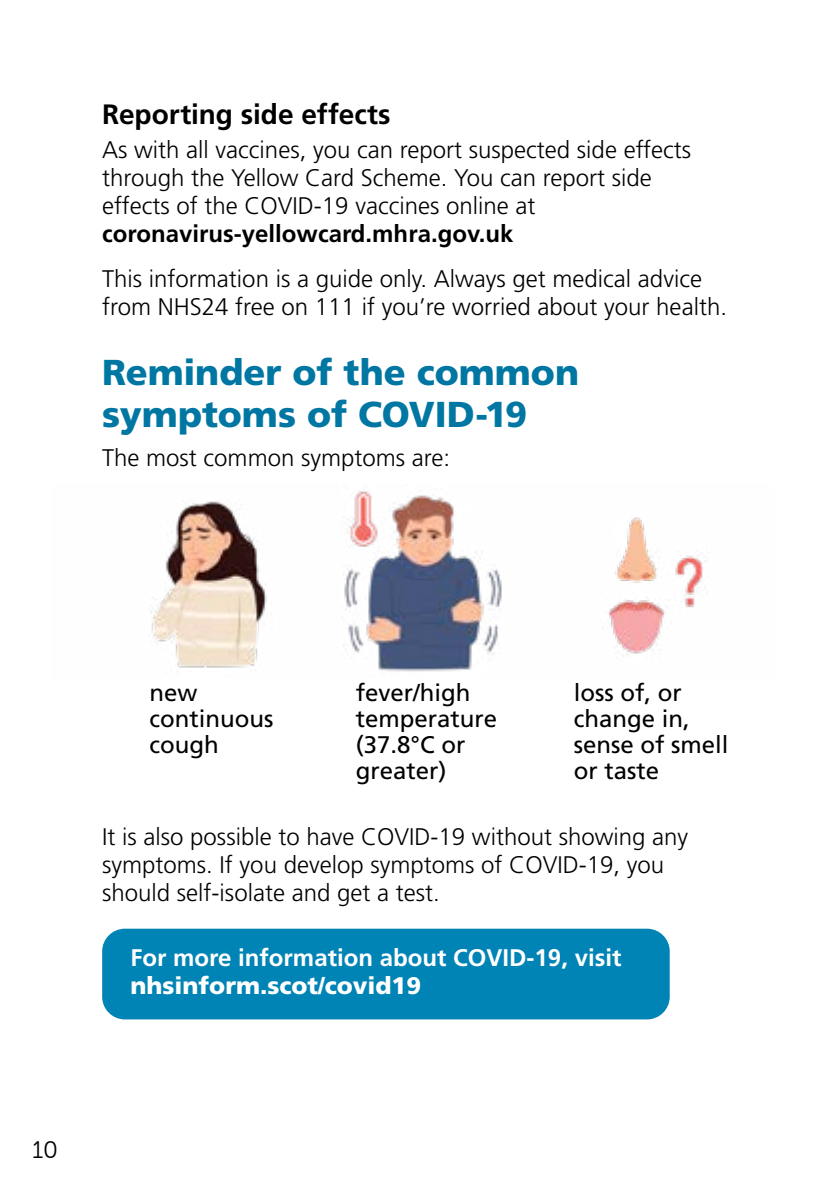
<style>
.page{position:relative;width:840px;height:1191px;background:#fff}
.page>*{position:absolute;margin:0;border:0;box-sizing:border-box;transform-origin:0 0}
.Heading_1{font:900 36px/42px "Frutiger";color:#0076a3}
.Heading_2{font:700 28px "Frutiger";color:#000}
.Body_Text{font:300 24px/28px "Frutiger";color:#000}
.New_bullet_list{font:24px/26px "Frutiger LT Std";color:#000}
.white_pull_out{font:700 24px/28px "Frutiger";color:#fff}
.New_bullet_list-2{font:300 24px "Frutiger";color:#000}
.bullet_2{font:24px "Museo Sans Rounded 300";color:#000}
.s1{font-weight:700}
.s2{font-weight:900}
</style>
<div class="page">
<div style="left:102px;top:928px;width:567px;height:91px;background:#0084b6;border-radius:23px"></div>
<img style="left:150px;top:491px;width:557px;height:181px">
<h1 class="Heading_2" style="left:102px;top:98px;width:290px">Reporting side effects</h1>
<p class="Body_Text" style="left:102px;top:135px;width:590px">As with all vaccines, you can report suspected side effects through the Yellow Card Scheme. You can report side effects of the COVID-19 vaccines online at <span class="s1">coronavirus-yellowcard.mhra.gov.uk</span></p>
<p class="Body_Text" style="left:102px;top:264px;width:626px">This information is a guide only. Always get medical advice from NHS24 free on 111 if you’re worried about your health.</p>
<h1 class="Heading_1" style="left:102px;top:351px;width:478px">Reminder of the common symptoms of COVID-19</h1>
<p class="New_bullet_list-2" style="left:102px;top:444px;width:349px">The most common symptoms are:</p>
<p class="New_bullet_list" style="left:149px;top:680px;width:125px">new continuous cough</p>
<p class="New_bullet_list" style="left:355px;top:680px;width:143px">fever/high temperature (37.8°C or greater)</p>
<p class="New_bullet_list" style="left:573px;top:680px;width:156px">loss of, or change in, sense of smell or taste</p>
<p class="Body_Text" style="left:102px;top:823px;width:587px">It is also possible to have COVID-19 without showing any symptoms. If you develop symptoms of COVID-19, you should self-isolate and get a test.</p>
<p class="white_pull_out" style="left:130px;top:943px;width:492px">For more information about COVID-19, visit <span class="s2">nhsinform.scot/covid19</span></p>
<p class="bullet_2" style="left:33px;top:1136px;width:27px">10</p>
</div>
